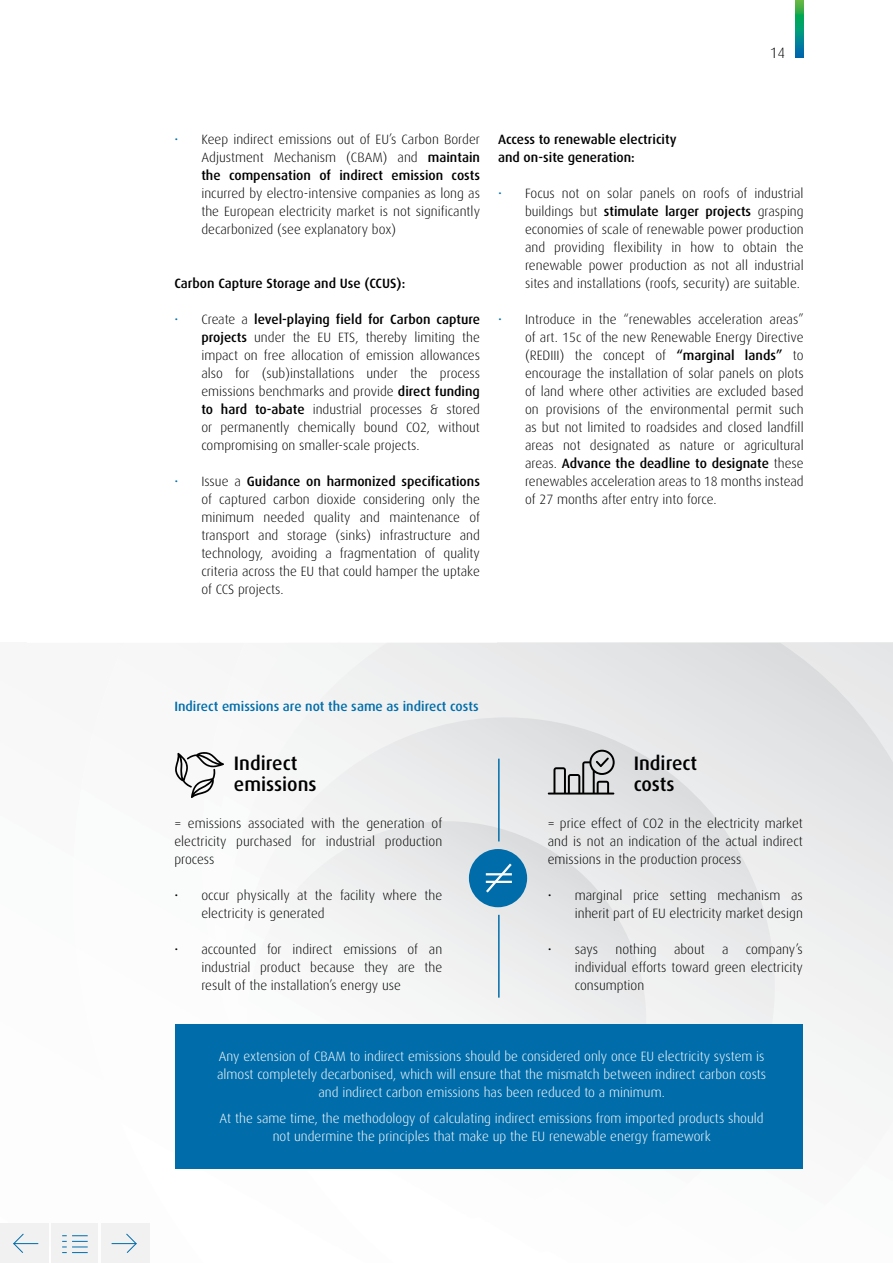
<style>
.page{position:relative;width:893px;height:1263px;background:#fff}
.page>*{position:absolute;margin:0;border:0;box-sizing:border-box;transform-origin:0 0}
.t1{font:500 19.5px/21px "Dax";color:#000}
.t2{font:300 15px "Dax";color:#000}
.t3{font:300 13.5px/18px "Dax";color:#000;text-align:justify}
.t4{font:300 13.5px/18px "Dax";color:#fff;text-align:center}
.t5{font:500 13.5px/18px "Dax";color:#000}
.t6{font:500 13.5px "Dax";color:#006daa}
.s1{color:#006daa}
.s2{font-weight:500}
</style>
<div class="page">
<img style="left:224px;top:717px;width:589px;height:515px">
<img style="left:224px;top:821px;width:451px;height:411px">
<svg style="left:795px;top:0;width:9px;height:58px"></svg>
<div style="left:175px;top:1024px;width:628px;height:145px;background:#006daa"></div>
<svg style="left:175px;top:752px;width:49px;height:46px"></svg>
<svg style="left:548px;top:750px;width:67px;height:44px"></svg>
<div style="left:469px;top:849px;width:58px;height:58px;background:#006daa;border-radius:50%"></div>
<svg style="left:485px;top:863px;width:27px;height:30px"></svg>
<hr style="left:498px;top:759px;width:2px;height:82px;background:#006daa">
<hr style="left:498px;top:915px;width:2px;height:83px;background:#006daa">
<div style="left:0;top:1224px;width:49px;height:39px;background:#f1f1f2"></div>
<svg style="left:13px;top:1233px;width:25px;height:20px"></svg>
<div style="left:101px;top:1224px;width:49px;height:39px;background:#f1f1f2"></div>
<svg style="left:112px;top:1233px;width:25px;height:20px"></svg>
<div style="left:52px;top:1224px;width:46px;height:39px;background:#f1f1f2"></div>
<svg style="left:62px;top:1235px;width:26px;height:18px"></svg>
<p class="t2" style="left:770px;top:44px;width:17px">14</p>
<p class="t3" style="left:201px;top:130px;width:280px;text-indent:-27px"><span class="s1">•</span> Keep indirect emissions out of EU’s Carbon Border Adjustment Mechanism (CBAM) and <span class="s2">maintain the compensation of indirect emission costs</span></p>
<p class="t3" style="left:201px;top:184px;width:280px">incurred by electro-intensive companies as long as the European electricity market is not significantly decarbonized (see explanatory box)</p>
<p class="t5" style="left:174px;top:274px;width:233px">Carbon Capture Storage and Use (CCUS):</p>
<p class="t3" style="left:201px;top:310px;width:280px;text-indent:-27px"><span class="s1">•</span> Create a <span class="s2">level-playing field for Carbon capture projects</span> under the EU ETS, thereby limiting the impact on free allocation of emission allowances also for (sub)installations under the process emissions benchmarks and provide <span class="s2">direct funding to hard to-abate</span> industrial processes &amp; stored or permanently chemically bound CO2, without compromising on smaller-scale projects.</p>
<p class="t3" style="left:201px;top:472px;width:280px;text-indent:-27px"><span class="s1">•</span> Issue a <span class="s2">Guidance on harmonized specifications </span>of captured carbon dioxide considering only the minimum needed quality and maintenance of transport and storage (sinks) infrastructure and technology, avoiding a fragmentation of quality criteria across the EU that could hamper the uptake of CCS projects.</p>
<p class="t5" style="left:498px;top:130px;width:180px">Access to renewable electricity and on-site generation:</p>
<p class="t3" style="left:525px;top:184px;width:280px;text-indent:-27px"><span class="s1">•</span> Focus not on solar panels on roofs of industrial buildings but <span class="s2">stimulate larger projects</span> grasping economies of scale of renewable power production and providing flexibility in how to obtain the renewable power production as not all industrial sites and installations (roofs, security) are suitable.</p>
<p class="t3" style="left:525px;top:310px;width:280px;text-indent:-27px"><span class="s1">•</span> Introduce in the “renewables acceleration areas” of art. 15c of the new Renewable Energy Directive (REDIII) the concept of <span class="s2">“marginal lands”</span> to encourage the installation of solar panels on plots of land where other activities are excluded based on provisions of the environmental permit such as but not limited to roadsides and closed landfill areas not designated as nature or agricultural areas. <span class="s2">Advance the deadline to designate</span> these renewables acceleration areas to 18 months instead of 27 months after entry into force.</p>
<p class="t6" style="left:174px;top:699px;width:306px">Indirect emissions are not the same as indirect costs</p>
<h1 class="t1" style="left:234px;top:753px;width:84px">Indirect emissions</h1>
<h1 class="t1" style="left:634px;top:753px;width:65px">Indirect costs</h1>
<p class="t3" style="left:174px;top:814px;width:269px">= emissions associated with the generation of electricity purchased for industrial production process</p>
<p class="t3" style="left:201px;top:886px;width:242px;text-indent:-27px">• occur physically at the facility where the electricity is generated</p>
<p class="t3" style="left:201px;top:940px;width:242px;text-indent:-27px">• accounted for indirect emissions of an industrial product because they are the result of the installation’s energy use</p>
<p class="t3" style="left:548px;top:814px;width:257px">= price effect of CO2 in the electricity market and is not an indication of the actual indirect emissions in the production process</p>
<p class="t3" style="left:548px;top:886px;width:257px;text-align:right">• marginal price setting mechanism as inherit part of EU electricity market design</p>
<p class="t3" style="left:548px;top:940px;width:52px">• says</p>
<p class="t3" style="left:615px;top:940px;width:43px">nothing</p>
<p class="t3" style="left:674px;top:940px;width:32px">about</p>
<p class="t3" style="left:722px;top:940px;width:8px">a</p>
<p class="t3" style="left:575px;top:940px;width:230px;text-indent:171px">company’s individual efforts toward green electricity consumption</p>
<p class="t4" style="left:217px;top:1047px;width:551px">Any extension of CBAM to indirect emissions should be considered only once EU electricity system is almost completely decarbonised, which will ensure that the mismatch between indirect carbon costs and indirect carbon emissions has been reduced to a minimum.</p>
<p class="t4" style="left:220px;top:1110px;width:546px">At the same time, the methodology of calculating indirect emissions from imported products should not undermine the principles that make up the EU renewable energy framework</p>
</div>
